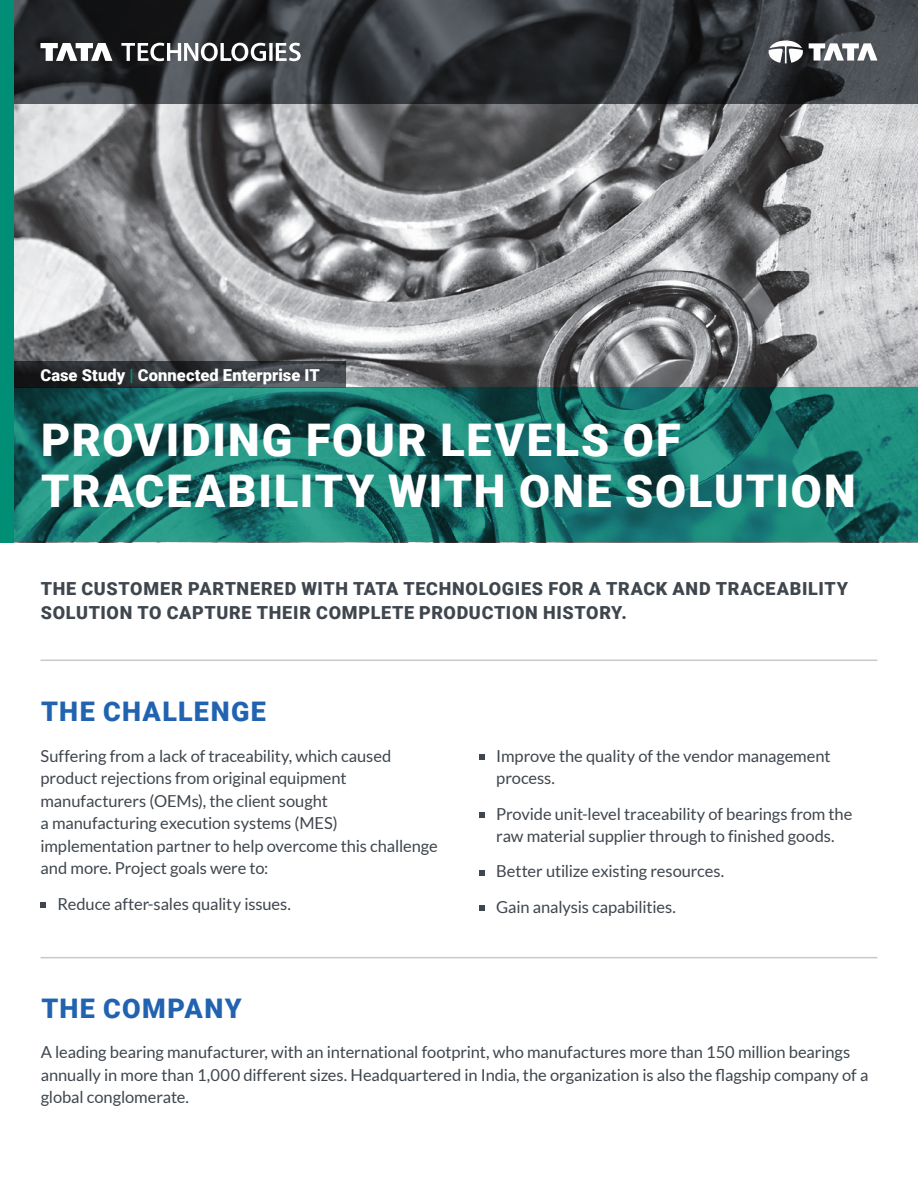
<style>
.page{position:relative;width:918px;height:1188px;background:#fff}
.page>*{position:absolute;margin:0;border:0;box-sizing:border-box;transform-origin:0 0}
.t1{font:900 45px/51px "Roboto";letter-spacing:.04em;color:#fff}
.t2{font:900 27px "Roboto";letter-spacing:.05em;color:#2163b0}
.t3{font:900 18px/24px "Roboto";letter-spacing:.035em;color:#3f464d}
.t4{font:16.5px/22.5px "Lato";letter-spacing:-.005em;color:#3f464d}
.t5{font:900 16.5px "Roboto";letter-spacing:.005em;color:#fff}
.s1{color:#008e77}
</style>
<div class="page">
<img style="left:14px;top:104px;width:904px;height:284px">
<svg style="left:14px;top:0;width:904px;height:104px;background:#303337"></svg>
<svg style="left:14px;top:361px;width:332px;height:27px;background:#31363a"></svg>
<svg style="left:14px;top:388px;width:904px;height:154px;background:#19716a"></svg>
<svg style="left:40px;top:902px;width:6px;height:6px"></svg>
<svg style="left:479px;top:754px;width:6px;height:6px"></svg>
<svg style="left:479px;top:812px;width:6px;height:6px"></svg>
<svg style="left:479px;top:870px;width:6px;height:6px"></svg>
<svg style="left:479px;top:905px;width:6px;height:6px"></svg>
<div style="left:0;top:0;width:14px;height:542px;background:#008e77"></div>
<svg style="left:40px;top:43px;width:72px;height:18px"></svg>
<svg style="left:121px;top:43px;width:180px;height:18px"></svg>
<svg style="left:809px;top:43px;width:69px;height:18px"></svg>
<svg style="left:769px;top:41px;width:34px;height:22px"></svg>
<hr style="left:40px;top:660px;width:838px;height:1px;background:#c8c9c9">
<hr style="left:40px;top:957px;width:838px;height:1px;background:#c8c9c9">
<p class="t5" style="left:40px;top:363px;width:281px">Case Study <span class="s1">|</span> Connected Enterprise IT</p>
<h1 class="t1" style="left:41px;top:413px;width:816px">PROVIDING FOUR LEVELS OF<br>TRACEABILITY WITH ONE SOLUTION</h1>
<p class="t3" style="left:41px;top:575px;width:809px">THE CUSTOMER PARTNERED WITH TATA TECHNOLOGIES FOR A TRACK AND TRACEABILITY<br>SOLUTION TO CAPTURE THEIR COMPLETE PRODUCTION HISTORY.</p>
<h2 class="t2" style="left:41px;top:693px;width:226px">THE CHALLENGE</h2>
<p class="t4" style="left:40px;top:745px;width:399px">Suffering from a lack of traceability, which caused product rejections from original equipment manufacturers (OEMs), the client sought<br>a manufacturing execution systems (MES) implementation partner to help overcome this challenge and more. Project goals were to:</p>
<p class="t4" style="left:58px;top:892px;width:235px">Reduce after-sales quality issues.</p>
<p class="t4" style="left:496px;top:745px;width:336px">Improve the quality of the vendor management process.</p>
<p class="t4" style="left:496px;top:802px;width:358px">Provide unit-level traceability of bearings from the raw material supplier through to finished goods.</p>
<p class="t4" style="left:496px;top:854px;width:230px;line-height:35.2px">Better utilize existing resources.<br>Gain analysis capabilities.</p>
<h2 class="t2" style="left:41px;top:989px;width:202px">THE COMPANY</h2>
<p class="t4" style="left:41px;top:1041px;width:829px">A leading bearing manufacturer, with an international footprint, who manufactures more than 150 million bearings annually in more than 1,000 different sizes. Headquartered in India, the organization is also the flagship company of a global conglomerate.</p>
</div>
